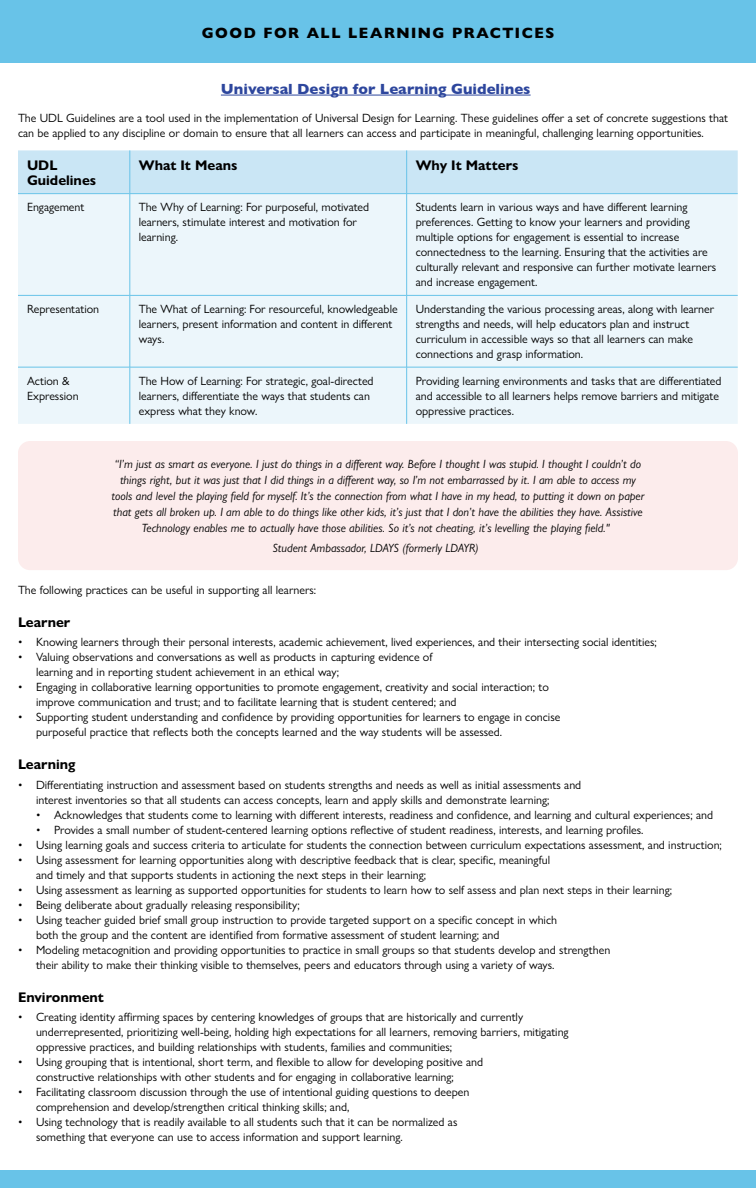
<style>
.page{position:relative;width:756px;height:1188px;background:#fff}
.page>*{position:absolute;margin:0;border:0;box-sizing:border-box;transform-origin:0 0}
.Heading_1{font:700 15px "Gill Sans";color:#2d469d}
.Tab_Title{font:800 15px "Gill Sans Nova";letter-spacing:.1em;color:#000}
.Heading_2{font:700 14px/15px "Gill Sans Nova";color:#000}
.Body{font:12px/15px "Gill Sans Nova";color:#000}
.Pull_Quote{font:italic 12px/16px "Gill Sans Nova";color:#000;text-align:center}
</style>
<div class="page">
<hr style="left:221px;top:95px;width:310px;height:1px;background:#2d469d">
<div style="left:18px;top:150px;width:720px;height:43px;background:#cae6f5"></div>
<div style="left:18px;top:194px;width:720px;height:230px;background:#ecf6fb"></div>
<hr style="left:130px;top:150px;width:1px;height:44px;background:#68c3e8">
<hr style="left:407px;top:150px;width:1px;height:44px;background:#68c3e8">
<hr style="left:18px;top:193px;width:112px;height:1px;background:#68c3e8">
<hr style="left:130px;top:193px;width:277px;height:1px;background:#68c3e8">
<hr style="left:130px;top:194px;width:1px;height:101px;background:#68c3e8">
<hr style="left:407px;top:193px;width:331px;height:1px;background:#68c3e8">
<hr style="left:407px;top:194px;width:1px;height:101px;background:#68c3e8">
<hr style="left:18px;top:295px;width:112px;height:1px;background:#68c3e8">
<hr style="left:130px;top:295px;width:277px;height:1px;background:#68c3e8">
<hr style="left:130px;top:296px;width:1px;height:71px;background:#68c3e8">
<hr style="left:407px;top:295px;width:331px;height:1px;background:#68c3e8">
<hr style="left:407px;top:296px;width:1px;height:71px;background:#68c3e8">
<hr style="left:18px;top:367px;width:112px;height:1px;background:#68c3e8">
<hr style="left:130px;top:367px;width:277px;height:1px;background:#68c3e8">
<hr style="left:130px;top:367px;width:1px;height:57px;background:#68c3e8">
<hr style="left:407px;top:367px;width:331px;height:1px;background:#68c3e8">
<hr style="left:407px;top:367px;width:1px;height:57px;background:#68c3e8">
<div style="left:18px;top:441px;width:720px;height:129px;background:#fcecec;border-radius:12px"></div>
<div style="left:0;top:0;width:756px;height:63px;background:#68c3e8"></div>
<div style="left:0;top:1170px;width:756px;height:18px;background:#68c3e8"></div>
<p class="Tab_Title" style="left:202px;top:24px;width:354px">GOOD FOR ALL LEARNING PRACTICES</p>
<p class="Heading_1" style="left:221px;top:77px;width:311px">Universal Design for Learning Guidelines</p>
<p class="Body" style="left:18px;top:111px;width:711px">The UDL Guidelines are a tool used in the implementation of Universal Design for Learning. These guidelines offer a set of concrete suggestions that can be applied to any discipline or domain to ensure that all learners can access and participate in meaningful, challenging learning opportunities.</p>
<p class="Heading_2" style="left:27px;top:157px;width:71px">UDL<br>Guidelines</p>
<p class="Heading_2" style="left:139px;top:157px;width:100px">What It Means</p>
<p class="Heading_2" style="left:416px;top:157px;width:104px">Why It Matters</p>
<p class="Body" style="left:27px;top:200px;width:59px">Engagement</p>
<p class="Body" style="left:139px;top:200px;width:232px">The Why of Learning: For purposeful, motivated learners, stimulate interest and motivation for learning.</p>
<p class="Body" style="left:416px;top:200px;width:302px">Students learn in various ways and have different learning preferences. Getting to know your learners and providing multiple options for engagement is essential to increase connectedness to the learning. Ensuring that the activities are culturally relevant and responsive can further motivate learners and increase engagement.</p>
<p class="Body" style="left:27px;top:301px;width:74px">Representation</p>
<p class="Body" style="left:139px;top:301px;width:260px">The What of Learning: For resourceful, knowledgeable learners, present information and content in different ways.</p>
<p class="Body" style="left:416px;top:301px;width:300px">Understanding the various processing areas, along with learner strengths and needs, will help educators plan and instruct curriculum in accessible ways so that all learners can make connections and grasp information.</p>
<p class="Body" style="left:27px;top:373px;width:53px">Action &amp;<br>Expression</p>
<p class="Body" style="left:139px;top:373px;width:236px">The How of Learning: For strategic, goal-directed learners, differentiate the ways that students can express what they know.</p>
<p class="Body" style="left:416px;top:373px;width:307px">Providing learning environments and tasks that are differentiated and accessible to all learners helps remove barriers and mitigate oppressive practices.</p>
<p class="Pull_Quote" style="left:112px;top:455px;width:534px">“I’m just as smart as everyone. I just do things in a different way. Before I thought I was stupid. I thought I couldn’t do things right, but it was just that I did things in a different way, so I’m not embarrassed by it. I am able to access my tools and level the playing field for myself. It’s the connection from what I have in my head, to putting it down on paper that gets all broken up. I am able to do things like other kids, it’s just that I don’t have the abilities they have. Assistive Technology enables me to actually have those abilities. So it’s not cheating, it’s levelling the playing field."</p>
<p class="Pull_Quote" style="left:273px;top:540px;width:207px">Student Ambassador, LDAYS (formerly LDAYR)</p>
<p class="Body" style="left:18px;top:582px;width:300px">The following practices can be useful in supporting all learners:</p>
<p class="Heading_2" style="left:18px;top:615px;width:54px">Learner</p>
<p class="Body" style="left:18px;top:635px;width:640px">• Knowing learners through their personal interests, academic achievement, lived experiences, and their intersecting social identities;</p>
<p class="Body" style="left:36px;top:650px;width:398px;text-indent:-18px">• Valuing observations and conversations as well as products in capturing evidence of learning and in reporting student achievement in an ethical way;</p>
<p class="Body" style="left:36px;top:680px;width:514px;text-indent:-18px">• Engaging in collaborative learning opportunities to promote engagement, creativity and social interaction; to improve communication and trust; and to facilitate learning that is student centered; and</p>
<p class="Body" style="left:36px;top:710px;width:526px;text-indent:-18px">• Supporting student understanding and confidence by providing opportunities for learners to engage in concise purposeful practice that reflects both the concepts learned and the way students will be assessed.</p>
<p class="Heading_2" style="left:18px;top:757px;width:59px">Learning</p>
<p class="Body" style="left:36px;top:777px;width:547px;text-indent:-18px">• Differentiating instruction and assessment based on students strengths and needs as well as initial assessments and interest inventories so that all students can access concepts, learn and apply skills and demonstrate learning;</p>
<p class="Body" style="left:36px;top:807px;width:679px">• Acknowledges that students come to learning with different interests, readiness and confidence, and learning and cultural experiences; and</p>
<p class="Body" style="left:36px;top:822px;width:609px">• Provides a small number of student-centered learning options reflective of student readiness, interests, and learning profiles.</p>
<p class="Body" style="left:18px;top:837px;width:705px">• Using learning goals and success criteria to articulate for students the connection between curriculum expectations assessment, and instruction;</p>
<p class="Body" style="left:36px;top:852px;width:516px;text-indent:-18px">• Using assessment for learning opportunities along with descriptive feedback that is clear, specific, meaningful and timely and that supports students in actioning the next steps in their learning;</p>
<p class="Body" style="left:18px;top:882px;width:656px">• Using assessment as learning as supported opportunities for students to learn how to self assess and plan next steps in their learning;</p>
<p class="Body" style="left:18px;top:897px;width:283px">• Being deliberate about gradually releasing responsibility;</p>
<p class="Body" style="left:36px;top:912px;width:523px;text-indent:-18px">• Using teacher guided brief small group instruction to provide targeted support on a specific concept in which both the group and the content are identified from formative assessment of student learning; and</p>
<p class="Body" style="left:36px;top:942px;width:576px;text-indent:-18px">• Modeling metacognition and providing opportunities to practice in small groups so that students develop and strengthen their ability to make their thinking visible to themselves, peers and educators through using a variety of ways.</p>
<p class="Heading_2" style="left:18px;top:990px;width:88px">Environment</p>
<p class="Body" style="left:36px;top:1010px;width:534px;text-indent:-18px">• Creating identity affirming spaces by centering knowledges of groups that are historically and currently underrepresented, prioritizing well-being, holding high expectations for all learners, removing barriers, mitigating oppressive practices, and building relationships with students, families and communities;</p>
<p class="Body" style="left:36px;top:1055px;width:449px;text-indent:-18px">• Using grouping that is intentional, short term, and flexible to allow for developing positive and constructive relationships with other students and for engaging in collaborative learning;</p>
<p class="Body" style="left:36px;top:1085px;width:435px;text-indent:-18px">• Facilitating classroom discussion through the use of intentional guiding questions to deepen comprehension and develop/strengthen critical thinking skills; and,</p>
<p class="Body" style="left:36px;top:1115px;width:423px;text-indent:-18px">• Using technology that is readily available to all students such that it can be normalized as something that everyone can use to access information and support learning.</p>
</div>
